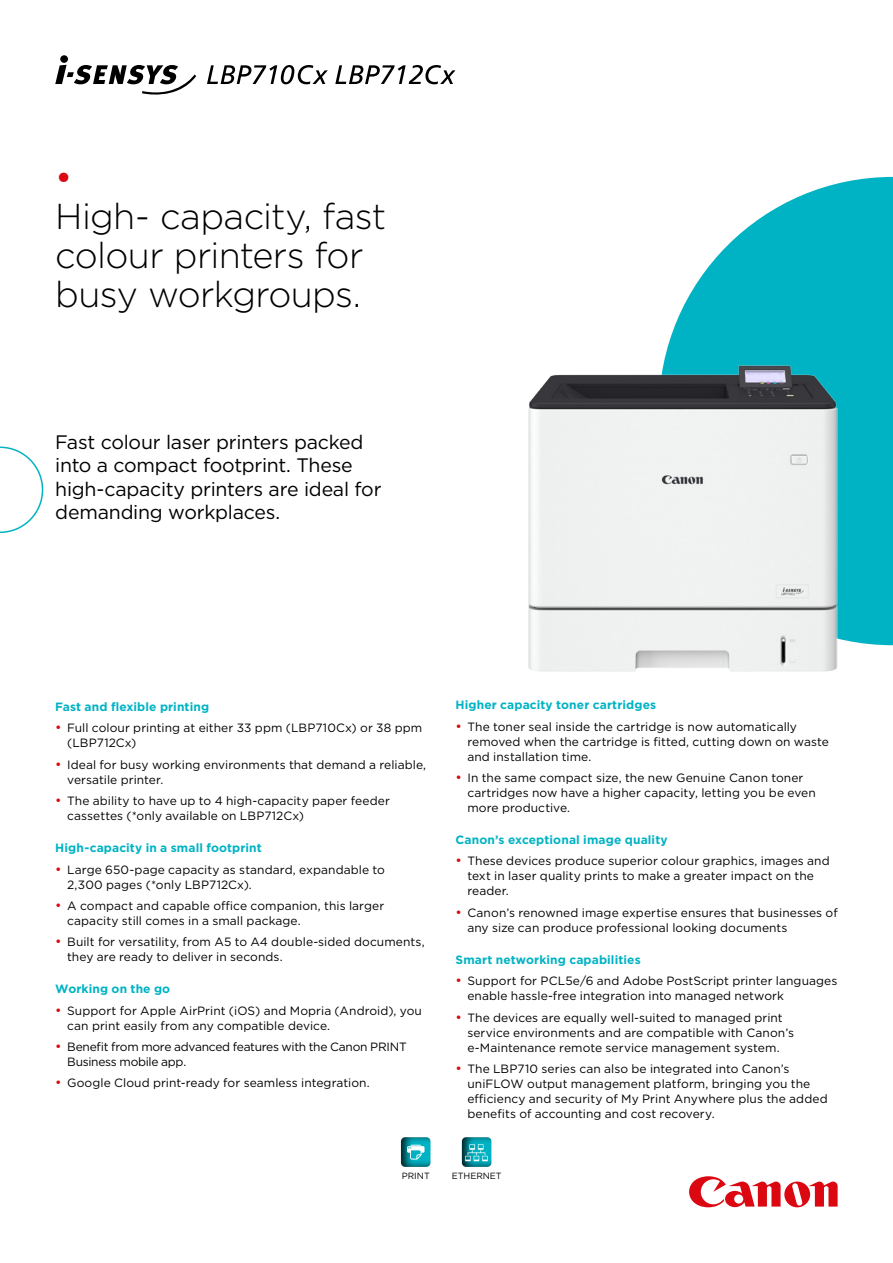
<style>
.page{position:relative;width:893px;height:1263px;background:#fff}
.page>*{position:absolute;margin:0;border:0;box-sizing:border-box;transform-origin:0 0}
.t1{font:300 36px/39px "Gotham";letter-spacing:-.02em;color:#000}
.t2{font:36px "Gotham";color:#db0812}
.t3{font:19.5px/23.4px "Gotham";letter-spacing:-.015em;color:#000}
.t4{font:12px/15px "Gotham";letter-spacing:.005em;color:#000}
.t5{font:700 12px "Gotham";letter-spacing:.01em;color:#00b3c4}
.t6{font:12px/15px "Gotham";letter-spacing:-.025em;color:#000}
.t7{font:9px "Gotham";color:#000}
.s1{font-size:13.5px;color:#db0812}
</style>
<div class="page">
<svg style="left:663px;top:177px;width:230px;height:468px;fill:#00b3c4"></svg>
<svg style="left:0;top:446px;width:43px;height:87px"></svg>
<img style="left:528px;top:365px;width:310px;height:306px">
<svg style="left:55px;top:55px;width:141px;height:40px"></svg>
<svg style="left:207px;top:65px;width:121px;height:19px"></svg>
<svg style="left:335px;top:65px;width:120px;height:19px"></svg>
<svg style="left:689px;top:1176px;width:149px;height:31px"></svg>
<div style="left:459px;top:1134px;width:33px;height:33px;background:#000;opacity:.8"></div>
<svg style="left:465px;top:1144px;width:23px;height:17px"></svg>
<div style="left:399px;top:1134px;width:33px;height:33px;background:#000;opacity:.8"></div>
<svg style="left:407px;top:1145px;width:17px;height:14px"></svg>
<h1 class="t2" style="left:55px;top:155px;width:19px">•</h1>
<h1 class="t1" style="left:55px;top:196px;width:333px">High- capacity, fast colour printers for busy workgroups.</h1>
<h2 class="t3" style="left:55px;top:430px;width:328px">Fast colour laser printers packed into a compact footprint. These high-capacity printers are ideal for demanding workplaces.</h2>
<p class="t5" style="left:55px;top:699px;width:155px">Fast and flexible printing</p>
<p class="t4" style="left:67px;top:720px;width:357px;text-indent:-12px"><span class="s1">•</span> Full colour printing at either 33 ppm (LBP710Cx) or 38 ppm (LBP712Cx)</p>
<p class="t4" style="left:67px;top:757px;width:361px;text-indent:-12px"><span class="s1">•</span> Ideal for busy working environments that demand a reliable, versatile printer.</p>
<p class="t4" style="left:67px;top:793px;width:324px;text-indent:-12px"><span class="s1">•</span> The ability to have up to 4 high-capacity paper feeder cassettes (*only available on LBP712Cx)</p>
<p class="t5" style="left:55px;top:840px;width:208px">High-capacity in a small footprint</p>
<p class="t4" style="left:67px;top:861px;width:319px;text-indent:-12px"><span class="s1">•</span> Large 650-page capacity as standard, expandable to<br>2,300 pages (*only LBP712Cx).</p>
<p class="t4" style="left:67px;top:898px;width:319px;text-indent:-12px"><span class="s1">•</span> A compact and capable office companion, this larger capacity still comes in a small package.</p>
<p class="t4" style="left:67px;top:934px;width:359px;text-indent:-12px"><span class="s1">•</span> Built for versatility, from A5 to A4 double-sided documents, they are ready to deliver in seconds.</p>
<p class="t5" style="left:55px;top:981px;width:116px">Working on the go</p>
<p class="t4" style="left:67px;top:1003px;width:356px;text-indent:-12px"><span class="s1">•</span> Support for Apple AirPrint (iOS) and Mopria (Android), you can print easily from any compatible device.</p>
<p class="t6" style="left:67px;top:1039px;width:341px;text-indent:-12px"><span class="s1">•</span> Benefit from more advanced features with the Canon PRINT<br>Business mobile app.</p>
<p class="t4" style="left:55px;top:1075px;width:316px"><span class="s1">•</span> Google Cloud print-ready for seamless integration.</p>
<p class="t5" style="left:455px;top:697px;width:202px">Higher capacity toner cartridges</p>
<p class="t4" style="left:467px;top:719px;width:363px;text-indent:-12px"><span class="s1">•</span> The toner seal inside the cartridge is now automatically removed when the cartridge is fitted, cutting down on waste and installation time.</p>
<p class="t4" style="left:467px;top:770px;width:350px;text-indent:-12px"><span class="s1">•</span> In the same compact size, the new Genuine Canon toner cartridges now have a higher capacity, letting you be even more productive.</p>
<p class="t5" style="left:455px;top:832px;width:214px">Canon’s exceptional image quality</p>
<p class="t4" style="left:467px;top:853px;width:364px;text-indent:-12px"><span class="s1">•</span> These devices produce superior colour graphics, images and text in laser quality prints to make a greater impact on the reader.</p>
<p class="t4" style="left:467px;top:905px;width:372px;text-indent:-12px"><span class="s1">•</span> Canon’s renowned image expertise ensures that businesses of any size can produce professional looking documents</p>
<p class="t5" style="left:455px;top:952px;width:187px">Smart networking capabilities</p>
<p class="t4" style="left:467px;top:973px;width:372px;text-indent:-12px"><span class="s1">•</span> Support for PCL5e/6 and Adobe PostScript printer languages enable hassle-free integration into managed network</p>
<p class="t4" style="left:467px;top:1010px;width:328px;text-indent:-12px"><span class="s1">•</span> The devices are equally well-suited to managed print service environments and are compatible with Canon’s e-Maintenance remote service management system.</p>
<p class="t4" style="left:467px;top:1061px;width:362px;text-indent:-12px"><span class="s1">•</span> The LBP710 series can also be integrated into Canon’s uniFLOW output management platform, bringing you the efficiency and security of My Print Anywhere plus the added benefits of accounting and cost recovery.</p>
<p class="t7" style="left:402px;top:1169px;width:30px">PRINT</p>
<p class="t7" style="left:452px;top:1170px;width:52px">ETHERNET</p>
</div>
